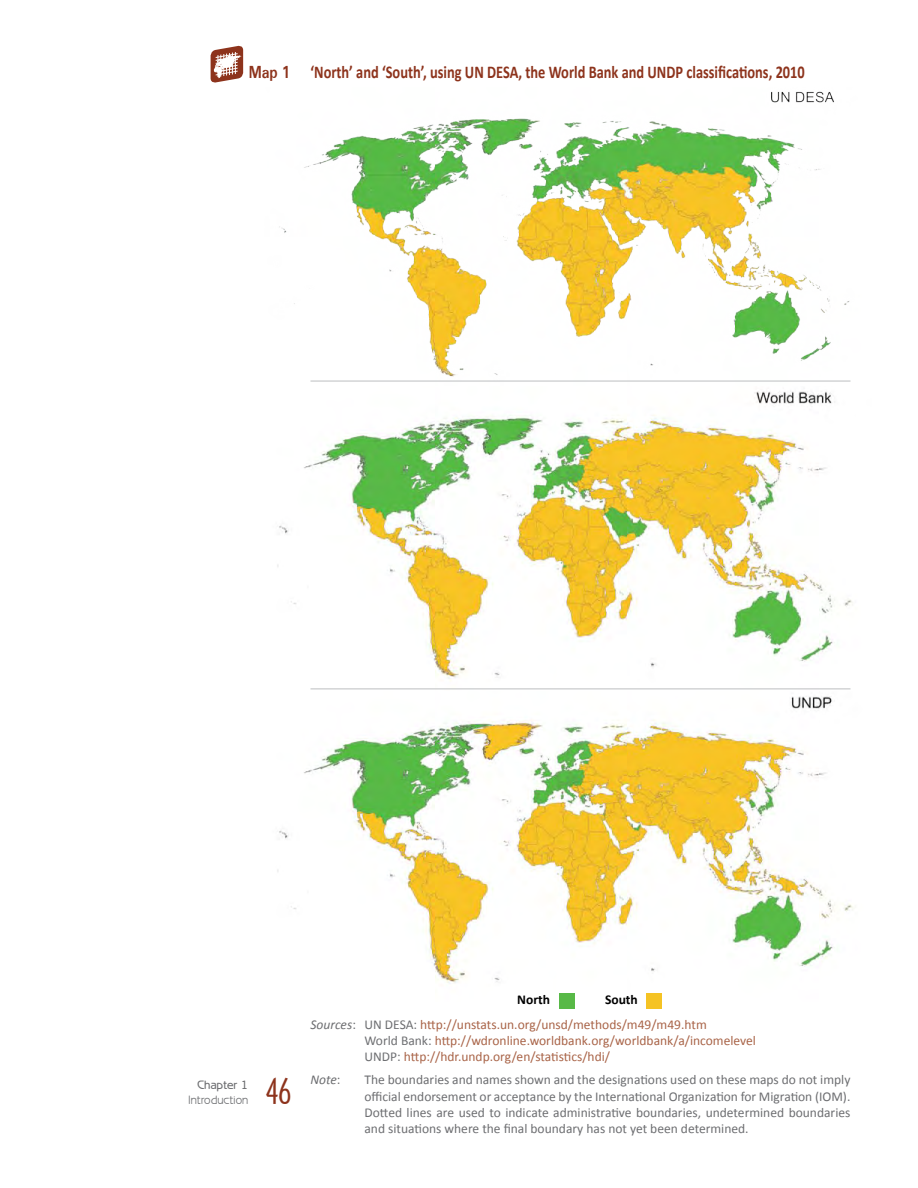
<style>
.page{position:relative;width:918px;height:1188px;background:#fff}
.page>*{position:absolute;margin:0;border:0;box-sizing:border-box;transform-origin:0 0}
.t1{font:33px "Arcitectura";color:#8d331c}
.t2{font:700 18px "Calibri";color:#8d331c;scale:.8 1}
.t3{font:13.5px/16.2px "Calibri";color:#6d6e71;text-align:justify}
.t4{font:13.5px/16.2px "Calibri";color:#a96448}
.t5{font:700 13.5px "Calibri";color:#000}
.t6{font:italic 13.5px "Calibri";color:#6d6e71}
.t7{font:12px "Express Deco Gothic Light S Si";letter-spacing:.01em;color:#6d6e71}
.t8{font:12px "Express Deco Gothic S Si";letter-spacing:.01em;color:#6d6e71}
.s1{font-family:"Galaxy";font-weight:400}
.s2{font-style:italic;color:#6d6e71}
.s3{color:#6d6e71}
.s4{font-style:normal}
</style>
<div class="page">
<img style="left:279px;top:91px;width:572px;height:291px">
<img style="left:277px;top:391px;width:576px;height:299px">
<img style="left:277px;top:696px;width:576px;height:287px">
<svg style="left:211px;top:45px;width:32px;height:38px"></svg>
<hr style="left:310px;top:689px;width:540px;height:1px;background:#bcbec0">
<hr style="left:310px;top:381px;width:540px;height:1px;background:#bcbec0">
<div style="left:559px;top:993px;width:16px;height:15px;background:#58b947"></div>
<div style="left:646px;top:993px;width:16px;height:15px;background:#f5c324"></div>
<h2 class="t2" style="left:249px;top:61px;width:697px"><span class="s1">Map 1</span> ‘North’ and ‘South’, using UN DESA, the World Bank and UNDP classifications, 2010</h2>
<p class="t8" style="left:198px;top:1078px;width:52px">Chapter 1</p>
<p class="t7" style="left:189px;top:1093px;width:61px">Introduction</p>
<h1 class="t1" style="left:266px;top:1076px;width:28px">46</h1>
<p class="t5" style="left:517px;top:991px;width:34px">North</p>
<p class="t5" style="left:605px;top:991px;width:34px">South</p>
<p class="t4" style="left:364px;top:1017px;width:393px;text-indent:-54px"><span class="s2">Sources</span><span class="s3">: UN DESA:</span> http://unstats.un.org/unsd/methods/m49/m49.htm<br><span class="s3">World Bank:</span> http://wdronline.worldbank.org/worldbank/a/incomelevel<br><span class="s3">UNDP:</span> http://hdr.undp.org/en/statistics/hdi/</p>
<p class="t6" style="left:310px;top:1071px;width:32px">Note<span class="s4">:</span></p>
<p class="t3" style="left:364px;top:1072px;width:487px">The boundaries and names shown and the designations used on these maps do not imply official endorsement or acceptance by the International Organization for Migration (IOM).<br>Dotted lines are used to indicate administrative boundaries, undetermined boundaries and situations where the final boundary has not yet been determined.</p>
</div>
